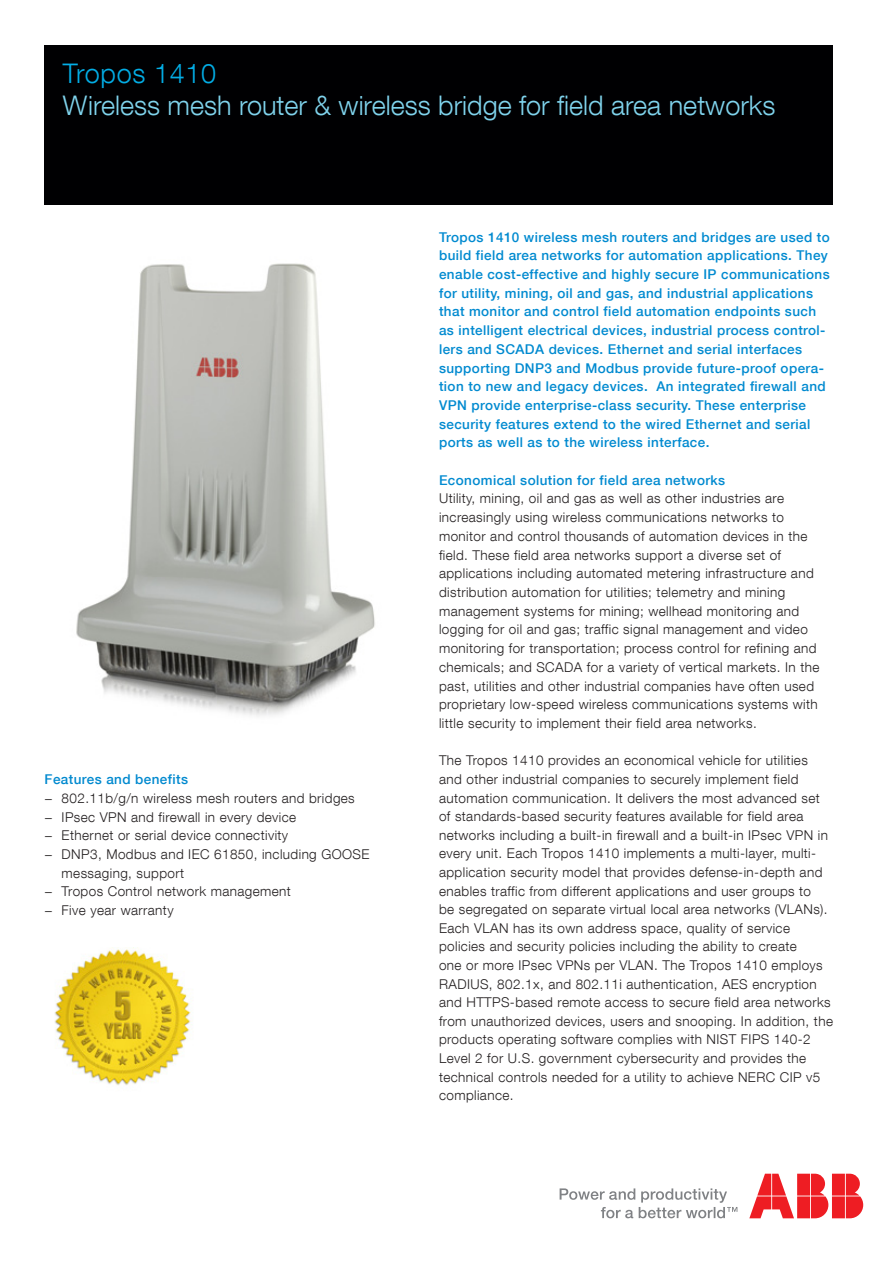
<style>
.page{position:relative;width:893px;height:1263px;background:#fff}
.page>*{position:absolute;margin:0;border:0;box-sizing:border-box;transform-origin:0 0}
.Smaller_cover_title{font:300 27px "ABB Neue Helvetica";color:#7fd3ec}
.Smaller_cover_title-2{font:300 27px "ABB Neue Helvetica";letter-spacing:.025em;color:#03ade5}
.Callout_box_-_Text{font:300 13.5px/18.6px "ABB Neue Helvetica";letter-spacing:.03em;color:#231f20}
.t1{font:500 13.5px/18.8px "ABB Neue Helvetica";letter-spacing:.03em;color:#008ad0}
.Body_text_listing{font:300 13.5px/18.8px "ABB Neue Helvetica";letter-spacing:.03em;color:#231f20}
.t2{font:500 13.5px "ABB Neue Helvetica";letter-spacing:.03em;color:#0089cf}
.s1{font-weight:500;color:#008ad0}
</style>
<div class="page">
<svg style="left:560px;top:1188px;width:177px;height:30px"></svg>
<svg style="left:749px;top:1174px;width:114px;height:44px"></svg>
<div style="left:44px;top:45px;width:789px;height:160px;background:#000002"></div>
<img style="left:76px;top:263px;width:299px;height:453px">
<img style="left:54px;top:947px;width:137px;height:139px">
<p class="Smaller_cover_title-2" style="left:63px;top:57px;width:155px">Tropos 1410</p>
<p class="Smaller_cover_title" style="left:63px;top:88px;width:714px">Wireless mesh router &amp; wireless bridge for field area networks</p>
<p class="t2" style="left:45px;top:771px;width:145px">Features and benefits</p>
<p class="Body_text_listing" style="left:45px;top:788px;width:312px">− 802.11b/g/n wireless mesh routers and bridges</p>
<p class="Body_text_listing" style="left:45px;top:807px;width:253px">− IPsec VPN and firewall in every device</p>
<p class="Body_text_listing" style="left:45px;top:826px;width:245px">− Ethernet or serial device connectivity</p>
<p class="Body_text_listing" style="left:62px;top:844px;width:309px;text-indent:-17px">− DNP3, Modbus and IEC 61850, including GOOSE messaging, support</p>
<p class="Body_text_listing" style="left:45px;top:882px;width:248px">− Tropos Control network management</p>
<p class="Body_text_listing" style="left:45px;top:901px;width:130px">− Five year warranty</p>
<p class="t1" style="left:439px;top:227px;width:392px">Tropos 1410 wireless mesh routers and bridges are used to build field area networks for automation applications. They enable cost-effective and highly secure IP communications for utility, mining, oil and gas, and industrial applications that monitor and control field automation endpoints such as intelligent electrical devices, industrial process control&shy;lers and SCADA devices. Ethernet and serial interfaces supporting DNP3 and Modbus provide future-proof opera&shy;tion to new and legacy devices. An integrated firewall and VPN provide enterprise-class security. These enterprise security features extend to the wired Ethernet and serial ports as well as to the wireless interface.</p>
<p class="Callout_box_-_Text" style="left:439px;top:470px;width:382px"><span class="s1">Economical solution for field area networks<br></span>Utility, mining, oil and gas as well as other industries are increasingly using wireless communications networks to monitor and control thousands of automation devices in the field. These field area networks support a diverse set of applications including automated metering infrastructure and distribution automation for utilities; telemetry and mining management systems for mining; wellhead monitoring and logging for oil and gas; traffic signal management and video monitoring for transportation; process control for refining and chemicals; and SCADA for a variety of vertical markets. In the past, utilities and other industrial companies have often used proprietary low-speed wireless communications systems with little security to implement their field area networks.</p>
<p class="Callout_box_-_Text" style="left:439px;top:751px;width:395px">The Tropos 1410 provides an economical vehicle for utilities and other industrial companies to securely implement field automation communication. It delivers the most advanced set of standards-based security features available for field area networks including a built-in firewall and a built-in IPsec VPN in every unit. Each Tropos 1410 implements a multi-layer, multi&shy;application security model that provides defense-in-depth and enables traffic from different applications and user groups to<br>be segregated on separate virtual local area networks (VLANs).<br>Each VLAN has its own address space, quality of service policies and security policies including the ability to create<br>one or more IPsec VPNs per VLAN. The Tropos 1410 employs RADIUS, 802.1x, and 802.11i authentication, AES encryption and HTTPS-based remote access to secure field area networks from unauthorized devices, users and snooping. In addition, the products operating software complies with NIST FIPS 140-2<br>Level 2 for U.S. government cybersecurity and provides the technical controls needed for a utility to achieve NERC CIP v5 compliance.</p>
</div>
